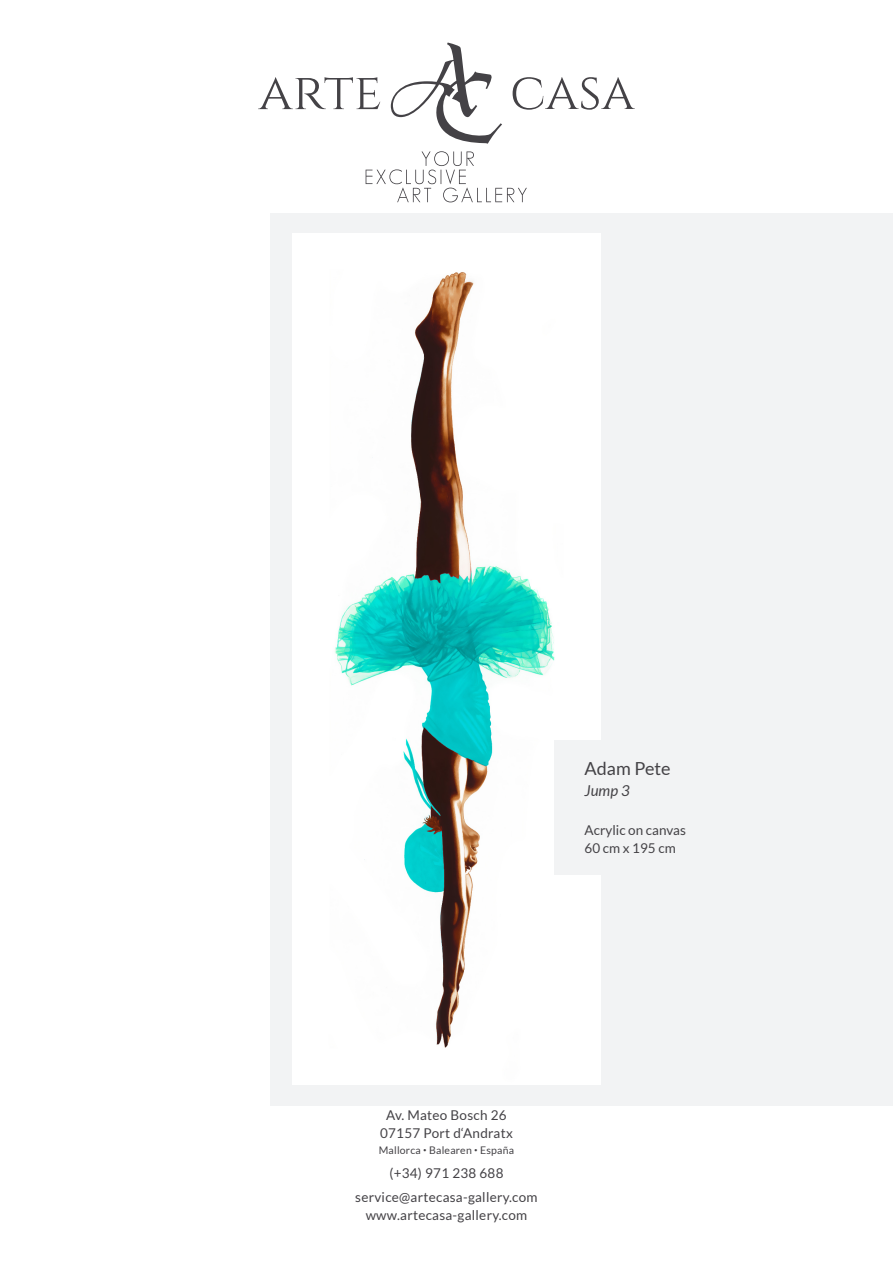
<style>
.page{position:relative;width:893px;height:1263px;background:#fff}
.page>*{position:absolute;margin:0;border:0;box-sizing:border-box;transform-origin:0 0}
.t1{font:18px "Lato";color:#444246}
.t2{font:italic 15px "Lato";color:#444246}
.t3{font:13.5px/18px "Lato";letter-spacing:.02em;color:#444246;text-align:center}
.t4{font:13.5px/18px "Lato";color:#444246}
.t5{font:10.5px "Lato";letter-spacing:.02em;color:#444246}
</style>
<div class="page">
<svg style="left:513px;top:77px;width:122px;height:33px"></svg>
<svg style="left:258px;top:77px;width:122px;height:32px"></svg>
<svg style="left:391px;top:43px;width:111px;height:101px"></svg>
<svg style="left:366px;top:151px;width:161px;height:51px"></svg>
<div style="left:271px;top:213px;width:622px;height:893px;background:#f2f3f4"></div>
<img style="left:292px;top:234px;width:309px;height:850px">
<div style="left:555px;top:740px;width:338px;height:135px;background:#f2f3f4"></div>
<h1 class="t1" style="left:585px;top:760px;width:87px">Adam Pete</h1>
<p class="t2" style="left:585px;top:784px;width:47px">Jump 3</p>
<p class="t4" style="left:585px;top:822px;width:103px">Acrylic on canvas<br>60 cm x 195 cm</p>
<p class="t3" style="left:380px;top:1107px;width:134px">Av. Mateo Bosch 26<br>07157 Port d‘Andratx</p>
<p class="t5" style="left:379px;top:1145px;width:137px">Mallorca <sup>•</sup> Balearen <sup>•</sup> España</p>
<p class="t3" style="left:355px;top:1161px;width:184px;line-height:24px">(+34) 971 238 688 service@artecasa-gallery.com</p>
<p class="t3" style="left:366px;top:1206px;width:163px">www.artecasa-gallery.com</p>
</div>
